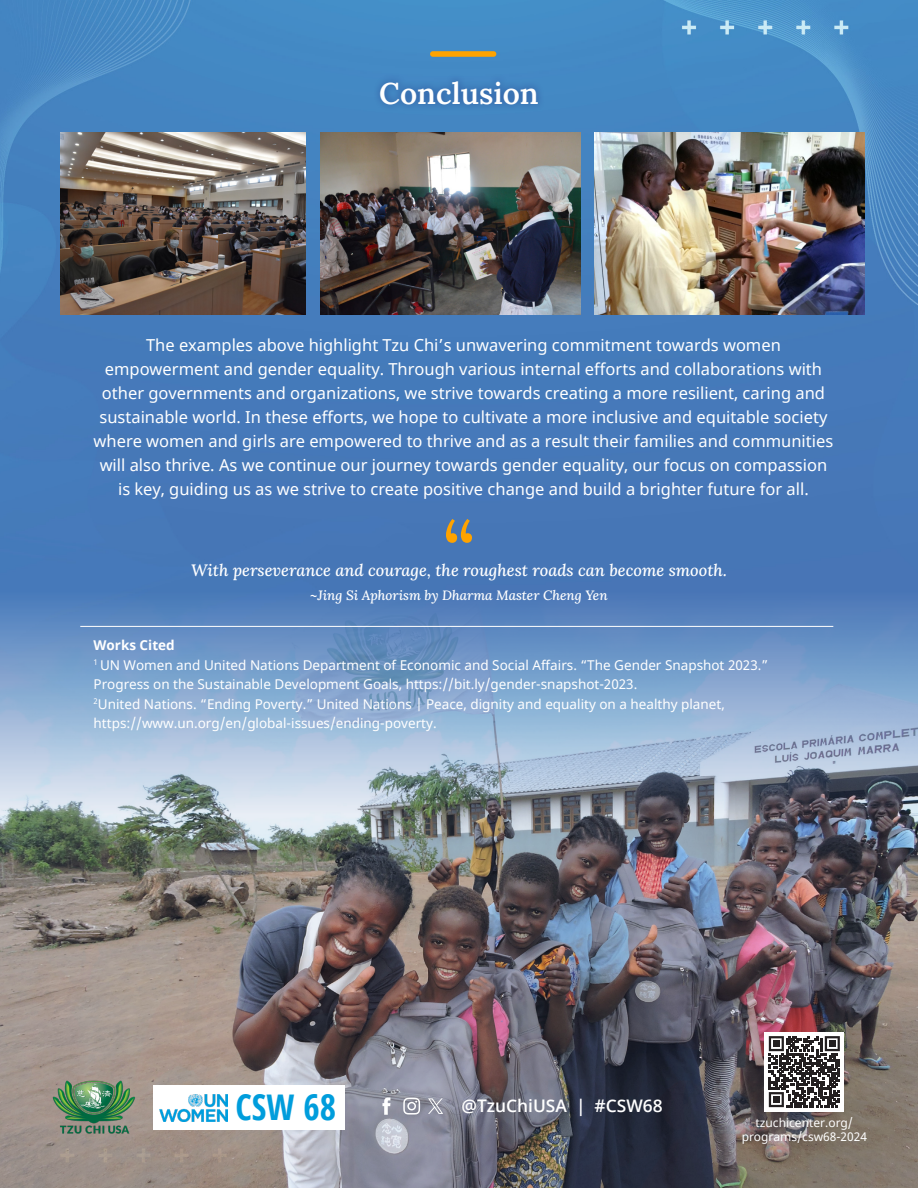
<style>
.page{position:relative;width:918px;height:1188px;background:#fff}
.page>*{position:absolute;margin:0;border:0;box-sizing:border-box;transform-origin:0 0}
.t1{font:700 condensed 35.4px "Open Sans";color:#009ddc}
.t2{font:30px "Lora";color:#fff}
.t3{font:600 17.4px "Open Sans";color:#fff}
.t4{font:16.5px/24px "Noto Sans";color:#fff;text-align:center}
.t5{font:italic 16.5px "Lora";color:#fff}
.t6{font:13.5px/19.5px "Noto Sans";color:#fff}
.t7{font:italic 13.5px "Lora";color:#fff}
.t8{font:700 13.5px "Noto Sans";color:#fff}
.t9{font:12px "Noto Sans";color:#fff}
</style>
<div class="page">
<img style="left:0;top:0;width:918px;height:573px">
<img style="left:0;top:573px;width:918px;height:615px">
<div style="left:430px;top:51px;width:66px;height:6px;background:#ffa300;border-radius:3px"></div>
<div style="left:373px;top:73px;width:173px;height:39px;background:#253f8e;opacity:.75"></div>
<hr style="left:80px;top:626px;width:753px;height:1px;background:#fff">
<svg style="left:446px;top:519px;width:26px;height:24px"></svg>
<img style="left:320px;top:133px;width:261px;height:181px">
<img style="left:60px;top:133px;width:246px;height:181px">
<img style="left:594px;top:133px;width:270px;height:181px">
<img style="left:40px;top:1062px;width:105px;height:81px">
<div style="left:153px;top:1086px;width:191px;height:44px;background:#fff"></div>
<img style="left:159px;top:1094px;width:69px;height:27px">
<div style="left:765px;top:1032px;width:79px;height:79px;background:#fff"></div>
<svg style="left:769px;top:1036px;width:71px;height:71px"></svg>
<div style="left:773px;top:1040px;width:7px;height:7px;background:#231f20"></div>
<div style="left:829px;top:1040px;width:7px;height:7px;background:#231f20"></div>
<div style="left:773px;top:1096px;width:7px;height:7px;background:#231f20"></div>
<svg style="left:428px;top:1098px;width:15px;height:16px"></svg>
<svg style="left:382px;top:1098px;width:9px;height:17px"></svg>
<svg style="left:403px;top:1098px;width:17px;height:17px"></svg>
<p class="t2" style="left:379px;top:70px;width:161px">Conclusion</p>
<p class="t4" style="left:94px;top:334px;width:741px">The examples above highlight Tzu Chi’s unwavering commitment towards women empowerment and gender equality. Through various internal efforts and collaborations with other governments and organizations, we strive towards creating a more resilient, caring and sustainable world. In these efforts, we hope to cultivate a more inclusive and equitable society where women and girls are empowered to thrive and as a result their families and communities will also thrive. As we continue our journey towards gender equality, our focus on compassion is key, guiding us as we strive to create positive change and build a brighter future for all.</p>
<p class="t5" style="left:191px;top:559px;width:537px">With perseverance and courage, the roughest roads can become smooth.</p>
<p class="t7" style="left:310px;top:586px;width:299px">~Jing Si Aphorism by Dharma Master Cheng Yen</p>
<p class="t8" style="left:94px;top:636px;width:83px">Works Cited</p>
<p class="t6" style="left:94px;top:656px;width:676px"><sup>1</sup> UN Women and United Nations Department of Economic and Social Affairs. “The Gender Snapshot 2023.”<br>Progress on the Sustainable Development Goals, https://bit.ly/gender-snapshot-2023.</p>
<p class="t6" style="left:94px;top:695px;width:633px"><sup>2</sup>United Nations. “Ending Poverty.” United Nations | Peace, dignity and equality on a healthy planet,</p>
<p class="t6" style="left:94px;top:714px;width:345px">https://www.un.org/en/global-issues/ending-poverty.</p>
<p class="t1" style="left:236px;top:1083px;width:102px">CSW 68</p>
<p class="t3" style="left:461px;top:1094px;width:203px">@TzuChiUSA | #CSW68</p>
<p class="t9" style="left:756px;top:1114px;width:99px">tzuchicenter.org/</p>
<p class="t9" style="left:742px;top:1128px;width:127px">programs/csw68-2024</p>
</div>
